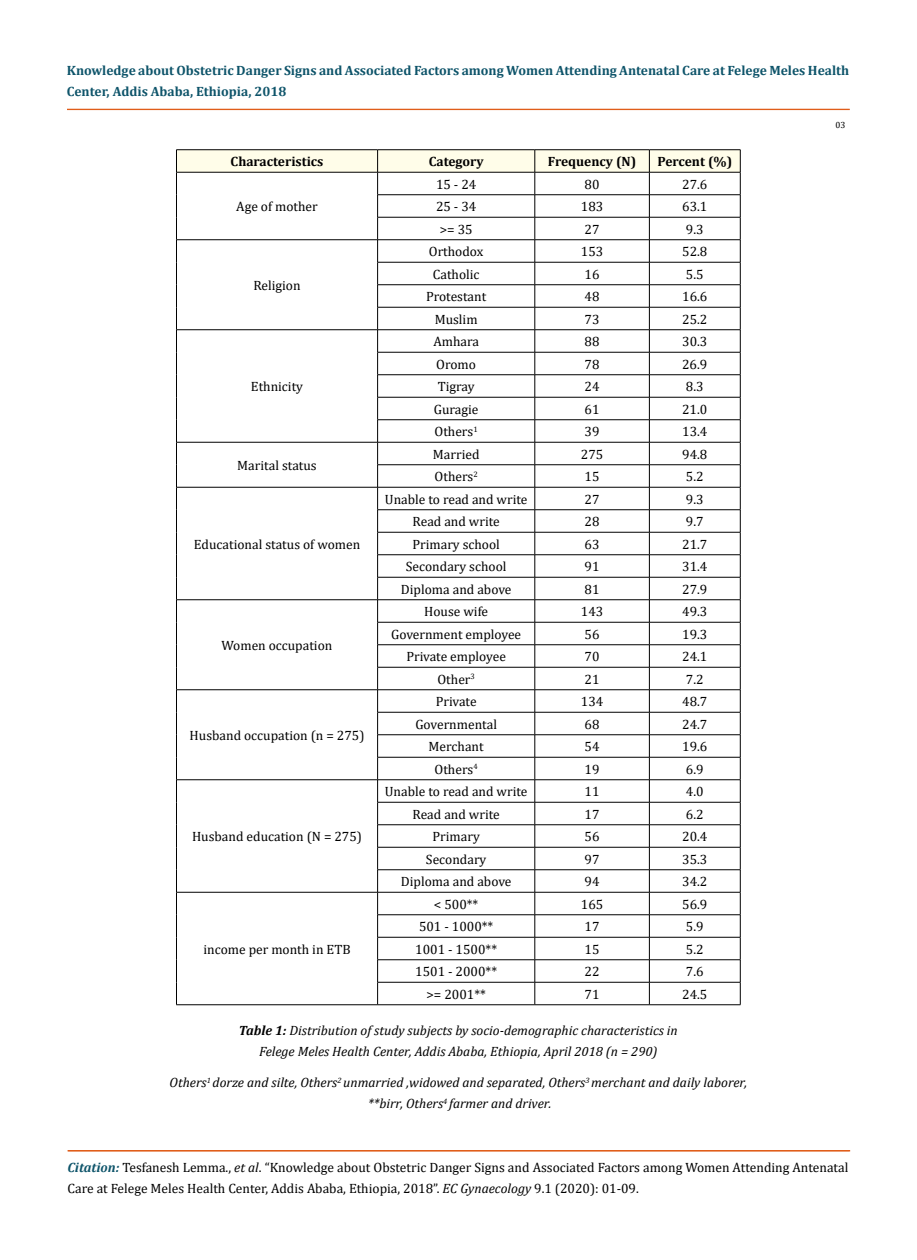
<style>
.page{position:relative;width:917px;height:1260px;background:#fff}
.page>*{position:absolute;margin:0;border:0;box-sizing:border-box;transform-origin:0 0}
.t1{font:13.5px/21px "Cambria";color:#000}
.t2{font:italic 13.5px/21px "Cambria";color:#000;text-align:center}
.t3{font:700 13.5px/21px "Cambria";color:#0e546a}
.t4{font:700 13.5px "Cambria";color:#000}
.t5{font:9px "Cambria";color:#000}
.s1{font-weight:700}
.s2{font-weight:700;font-style:italic;color:#0e546a}
.s3{font-style:italic}
</style>
<div class="page">
<div style="left:67px;top:109px;width:782px;height:1px;border:1px solid #e05d1a"></div>
<hr style="left:68px;top:1151px;width:781px;height:1px;background:#e05d1a">
<div style="left:68px;top:1150px;width:781px;height:1px;border:1px solid #e05d1a"></div>
<hr style="left:176px;top:149px;width:201px;height:1px;background:#000">
<hr style="left:377px;top:149px;width:158px;height:1px;background:#000">
<hr style="left:535px;top:149px;width:114px;height:1px;background:#000">
<hr style="left:649px;top:149px;width:91px;height:1px;background:#000">
<svg style="left:176px;top:150px;width:565px;height:855px"></svg>
<hr style="left:176px;top:1005px;width:201px;height:1px;background:#000">
<hr style="left:377px;top:1005px;width:158px;height:1px;background:#000">
<hr style="left:535px;top:1005px;width:114px;height:1px;background:#000">
<hr style="left:649px;top:1005px;width:91px;height:1px;background:#000">
<p class="t3" style="left:67px;top:60px;width:783px">Knowledge about Obstetric Danger Signs and Associated Factors among Women Attending Antenatal Care at Felege Meles Health<br>Center, Addis Ababa, Ethiopia, 2018</p>
<p class="t5" style="left:835px;top:120px;width:11px">03</p>
<p class="t4" style="left:230px;top:152px;width:94px">Characteristics</p>
<p class="t4" style="left:428px;top:152px;width:56px">Category</p>
<p class="t4" style="left:548px;top:152px;width:90px">Frequency (N)</p>
<p class="t4" style="left:657px;top:152px;width:76px">Percent (%)</p>
<p class="t1" style="left:236px;top:196px;width:83px">Age of mother</p>
<p class="t1" style="left:436px;top:174px;width:42px">15 - 24</p>
<p class="t1" style="left:584px;top:174px;width:16px">80</p>
<p class="t1" style="left:682px;top:174px;width:27px">27.6</p>
<p class="t1" style="left:436px;top:196px;width:42px">25 - 34</p>
<p class="t1" style="left:581px;top:196px;width:24px">183</p>
<p class="t1" style="left:682px;top:196px;width:27px">63.1</p>
<p class="t1" style="left:440px;top:219px;width:34px">&gt;= 35</p>
<p class="t1" style="left:584px;top:219px;width:16px">27</p>
<p class="t1" style="left:686px;top:219px;width:19px">9.3</p>
<p class="t1" style="left:253px;top:275px;width:49px">Religion</p>
<p class="t1" style="left:251px;top:376px;width:54px">Ethnicity</p>
<p class="t1" style="left:237px;top:455px;width:81px">Marital status</p>
<p class="t1" style="left:194px;top:534px;width:168px">Educational status of women</p>
<p class="t1" style="left:221px;top:635px;width:112px">Women occupation</p>
<p class="t1" style="left:190px;top:725px;width:176px">Husband occupation (n = 275)</p>
<p class="t1" style="left:192px;top:826px;width:171px">Husband education (N = 275)</p>
<p class="t1" style="left:429px;top:241px;width:56px">Orthodox</p>
<p class="t1" style="left:581px;top:241px;width:24px">153</p>
<p class="t1" style="left:682px;top:241px;width:27px">52.8</p>
<p class="t1" style="left:433px;top:264px;width:48px">Catholic</p>
<p class="t1" style="left:584px;top:264px;width:16px">16</p>
<p class="t1" style="left:686px;top:264px;width:19px">5.5</p>
<p class="t1" style="left:426px;top:286px;width:62px">Protestant</p>
<p class="t1" style="left:584px;top:286px;width:16px">48</p>
<p class="t1" style="left:682px;top:286px;width:27px">16.6</p>
<p class="t1" style="left:434px;top:309px;width:44px">Muslim</p>
<p class="t1" style="left:584px;top:309px;width:16px">73</p>
<p class="t1" style="left:682px;top:309px;width:27px">25.2</p>
<p class="t1" style="left:433px;top:331px;width:47px">Amhara</p>
<p class="t1" style="left:584px;top:331px;width:16px">88</p>
<p class="t1" style="left:682px;top:331px;width:27px">30.3</p>
<p class="t1" style="left:436px;top:354px;width:41px">Oromo</p>
<p class="t1" style="left:584px;top:354px;width:16px">78</p>
<p class="t1" style="left:682px;top:354px;width:27px">26.9</p>
<p class="t1" style="left:437px;top:376px;width:38px">Tigray</p>
<p class="t1" style="left:584px;top:376px;width:16px">24</p>
<p class="t1" style="left:686px;top:376px;width:19px">8.3</p>
<p class="t1" style="left:434px;top:399px;width:46px">Guragie</p>
<p class="t1" style="left:584px;top:399px;width:16px">61</p>
<p class="t1" style="left:682px;top:399px;width:27px">21.0</p>
<p class="t1" style="left:434px;top:421px;width:45px">Others<sup>1</sup></p>
<p class="t1" style="left:584px;top:421px;width:16px">39</p>
<p class="t1" style="left:682px;top:421px;width:27px">13.4</p>
<p class="t1" style="left:433px;top:444px;width:48px">Married</p>
<p class="t1" style="left:581px;top:444px;width:24px">275</p>
<p class="t1" style="left:682px;top:444px;width:27px">94.8</p>
<p class="t1" style="left:434px;top:466px;width:45px">Others<sup>2</sup></p>
<p class="t1" style="left:584px;top:466px;width:16px">15</p>
<p class="t1" style="left:686px;top:466px;width:19px">5.2</p>
<p class="t1" style="left:385px;top:489px;width:144px">Unable to read and write</p>
<p class="t1" style="left:584px;top:489px;width:16px">27</p>
<p class="t1" style="left:686px;top:489px;width:19px">9.3</p>
<p class="t1" style="left:412px;top:511px;width:89px">Read and write</p>
<p class="t1" style="left:584px;top:511px;width:16px">28</p>
<p class="t1" style="left:686px;top:511px;width:19px">9.7</p>
<p class="t1" style="left:412px;top:534px;width:89px">Primary school</p>
<p class="t1" style="left:584px;top:534px;width:16px">63</p>
<p class="t1" style="left:682px;top:534px;width:27px">21.7</p>
<p class="t1" style="left:406px;top:556px;width:102px">Secondary school</p>
<p class="t1" style="left:584px;top:556px;width:16px">91</p>
<p class="t1" style="left:682px;top:556px;width:27px">31.4</p>
<p class="t1" style="left:401px;top:579px;width:112px">Diploma and above</p>
<p class="t1" style="left:584px;top:579px;width:16px">81</p>
<p class="t1" style="left:682px;top:579px;width:27px">27.9</p>
<p class="t1" style="left:424px;top:601px;width:65px">House wife</p>
<p class="t1" style="left:581px;top:601px;width:24px">143</p>
<p class="t1" style="left:682px;top:601px;width:27px">49.3</p>
<p class="t1" style="left:391px;top:624px;width:132px">Government employee</p>
<p class="t1" style="left:584px;top:624px;width:16px">56</p>
<p class="t1" style="left:682px;top:624px;width:27px">19.3</p>
<p class="t1" style="left:406px;top:646px;width:101px">Private employee</p>
<p class="t1" style="left:584px;top:646px;width:16px">70</p>
<p class="t1" style="left:682px;top:646px;width:27px">24.1</p>
<p class="t1" style="left:437px;top:669px;width:39px">Other<sup>3</sup></p>
<p class="t1" style="left:584px;top:669px;width:16px">21</p>
<p class="t1" style="left:686px;top:669px;width:19px">7.2</p>
<p class="t1" style="left:436px;top:691px;width:42px">Private</p>
<p class="t1" style="left:581px;top:691px;width:24px">134</p>
<p class="t1" style="left:682px;top:691px;width:27px">48.7</p>
<p class="t1" style="left:415px;top:714px;width:83px">Governmental</p>
<p class="t1" style="left:584px;top:714px;width:16px">68</p>
<p class="t1" style="left:682px;top:714px;width:27px">24.7</p>
<p class="t1" style="left:428px;top:736px;width:57px">Merchant</p>
<p class="t1" style="left:584px;top:736px;width:16px">54</p>
<p class="t1" style="left:682px;top:736px;width:27px">19.6</p>
<p class="t1" style="left:434px;top:759px;width:45px">Others<sup>4</sup></p>
<p class="t1" style="left:584px;top:759px;width:16px">19</p>
<p class="t1" style="left:686px;top:759px;width:19px">6.9</p>
<p class="t1" style="left:385px;top:781px;width:144px">Unable to read and write</p>
<p class="t1" style="left:584px;top:781px;width:16px">11</p>
<p class="t1" style="left:686px;top:781px;width:19px">4.0</p>
<p class="t1" style="left:412px;top:804px;width:89px">Read and write</p>
<p class="t1" style="left:584px;top:804px;width:16px">17</p>
<p class="t1" style="left:686px;top:804px;width:19px">6.2</p>
<p class="t1" style="left:432px;top:826px;width:49px">Primary</p>
<p class="t1" style="left:584px;top:826px;width:16px">56</p>
<p class="t1" style="left:682px;top:826px;width:27px">20.4</p>
<p class="t1" style="left:426px;top:849px;width:62px">Secondary</p>
<p class="t1" style="left:584px;top:849px;width:16px">97</p>
<p class="t1" style="left:682px;top:849px;width:27px">35.3</p>
<p class="t1" style="left:401px;top:871px;width:112px">Diploma and above</p>
<p class="t1" style="left:584px;top:871px;width:16px">94</p>
<p class="t1" style="left:682px;top:871px;width:27px">34.2</p>
<p class="t1" style="left:434px;top:894px;width:46px">&lt; 500**</p>
<p class="t1" style="left:581px;top:894px;width:24px">165</p>
<p class="t1" style="left:682px;top:894px;width:27px">56.9</p>
<p class="t1" style="left:419px;top:916px;width:76px">501 - 1000**</p>
<p class="t1" style="left:584px;top:916px;width:16px">17</p>
<p class="t1" style="left:686px;top:916px;width:19px">5.9</p>
<p class="t1" style="left:415px;top:939px;width:83px">1001 - 1500**</p>
<p class="t1" style="left:584px;top:939px;width:16px">15</p>
<p class="t1" style="left:686px;top:939px;width:19px">5.2</p>
<p class="t1" style="left:415px;top:961px;width:83px">1501 - 2000**</p>
<p class="t1" style="left:584px;top:961px;width:16px">22</p>
<p class="t1" style="left:686px;top:961px;width:19px">7.6</p>
<p class="t1" style="left:426px;top:984px;width:61px">&gt;= 2001**</p>
<p class="t1" style="left:584px;top:984px;width:16px">71</p>
<p class="t1" style="left:682px;top:984px;width:27px">24.5</p>
<p class="t2" style="left:239px;top:1019px;width:440px"><span class="s1">Table 1:</span> Distribution of study subjects by socio-demographic characteristics in<br>Felege Meles Health Center, Addis Ababa, Ethiopia, April 2018 (n = 290)</p>
<p class="t2" style="left:170px;top:1072px;width:579px">Others<sup>1</sup> dorze and silte, Others<sup>2</sup> unmarried ,widowed and separated, Others<sup>3</sup> merchant and daily laborer, **birr, Others<sup>4</sup> farmer and driver.</p>
<p class="t1" style="left:203px;top:939px;width:149px">income per month in ETB</p>
<p class="t1" style="left:68px;top:1157px;width:782px"><span class="s2">Citation:</span> Tesfanesh Lemma., <span class="s3">et al</span>. “Knowledge about Obstetric Danger Signs and Associated Factors among Women Attending Antenatal<br>Care at Felege Meles Health Center, Addis Ababa, Ethiopia, 2018”. <span class="s3">EC Gynaecology</span> 9.1 (2020): 01-09.</p>
</div>
